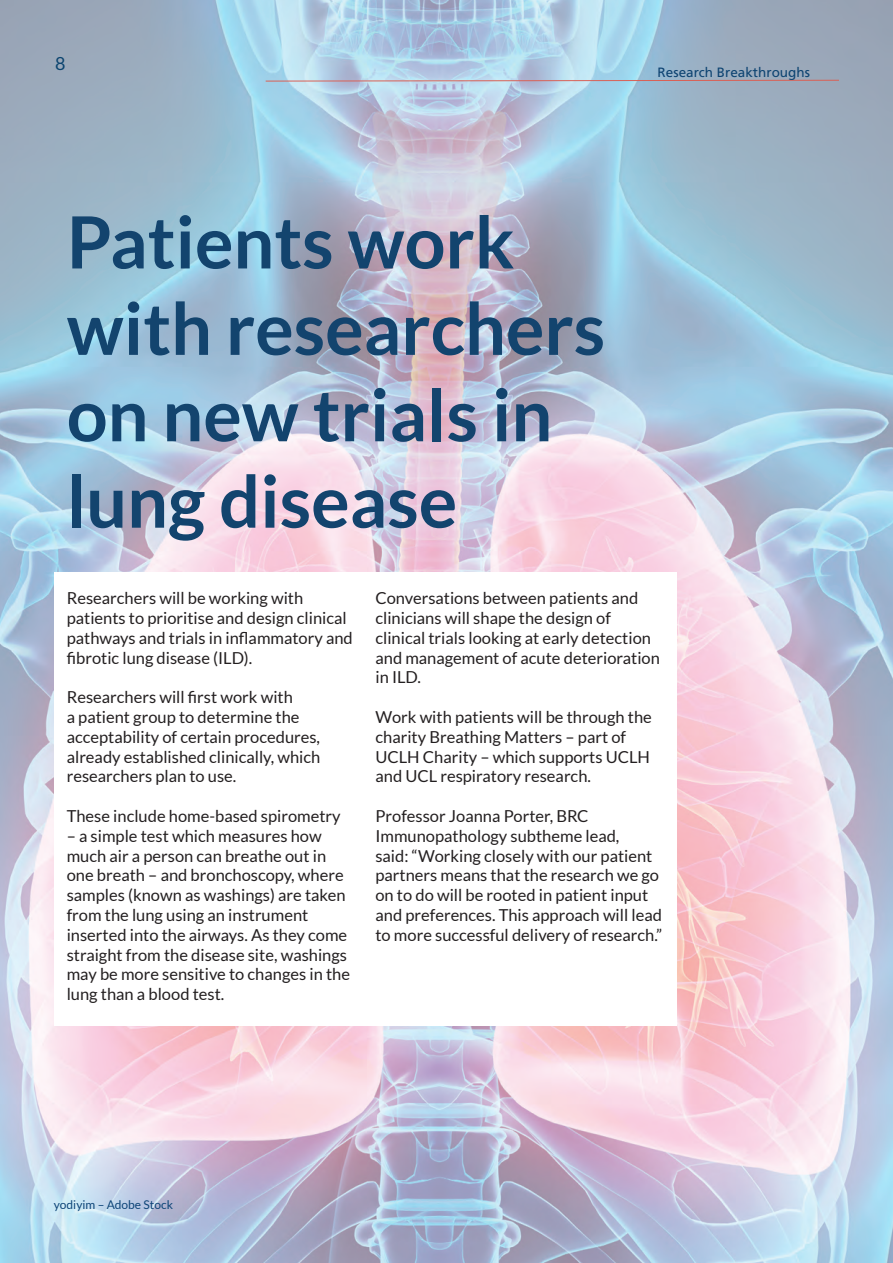
<style>
.page{position:relative;width:893px;height:1263px;background:#fff}
.page>*{position:absolute;margin:0;border:0;box-sizing:border-box;transform-origin:0 0}
.Big_heading{font:700 72px/86.4px "Lato";color:#13446e}
.t1{font:18px "Lato";color:#0b446f}
.Body_text_-_inside{font:16.5px/19.8px "Lato";color:#231f20}
.t2{font:13.5px "Frutiger LT Pro";color:#0e4472}
.Photo_credit{font:12px "Lato";color:#0e4578}
</style>
<div class="page">
<img style="left:0;top:0;width:893px;height:1263px">
<div style="left:54px;top:572px;width:622px;height:453px;background:#fff"></div>
<svg style="left:265px;top:80px;width:575px;height:2px"></svg>
<p class="t1" style="left:55px;top:53px;width:12px">8</p>
<p class="Big_heading" style="left:67px;top:198px;width:540px">Patients work with researchers on new trials in lung disease</p>
<p class="t2" style="left:658px;top:64px;width:154px">Research Breakthroughs</p>
<p class="Body_text_-_inside" style="left:67px;top:588px;width:288px">Researchers will be working with patients to prioritise and design clinical pathways and trials in inflammatory and fibrotic lung disease (ILD).</p>
<p class="Body_text_-_inside" style="left:67px;top:687px;width:255px">Researchers will first work with<br>a patient group to determine the acceptability of certain procedures, already established clinically, which researchers plan to use.</p>
<p class="Body_text_-_inside" style="left:67px;top:806px;width:275px">These include home-based spirometry</p>
<p class="Body_text_-_inside" style="left:67px;top:826px;width:285px">– a simple test which measures how much air a person can breathe out in one breath – and bronchoscopy, where samples (known as washings) are taken from the lung using an instrument inserted into the airways. As they come straight from the disease site, washings may be more sensitive to changes in the lung than a blood test.</p>
<p class="Body_text_-_inside" style="left:375px;top:588px;width:286px">Conversations between patients and clinicians will shape the design of clinical trials looking at early detection and management of acute deterioration in ILD.</p>
<p class="Body_text_-_inside" style="left:375px;top:707px;width:278px">Work with patients will be through the charity Breathing Matters – part of UCLH Charity – which supports UCLH and UCL respiratory research.</p>
<p class="Body_text_-_inside" style="left:375px;top:806px;width:288px">Professor Joanna Porter, BRC Immunopathology subtheme lead,<br>said: “Working closely with our patient partners means that the research we go on to do will be rooted in patient input and preferences. This approach will lead to more successful delivery of research.”</p>
<p class="Photo_credit" style="left:54px;top:1198px;width:121px">yodiyim – Adobe Stock</p>
</div>
